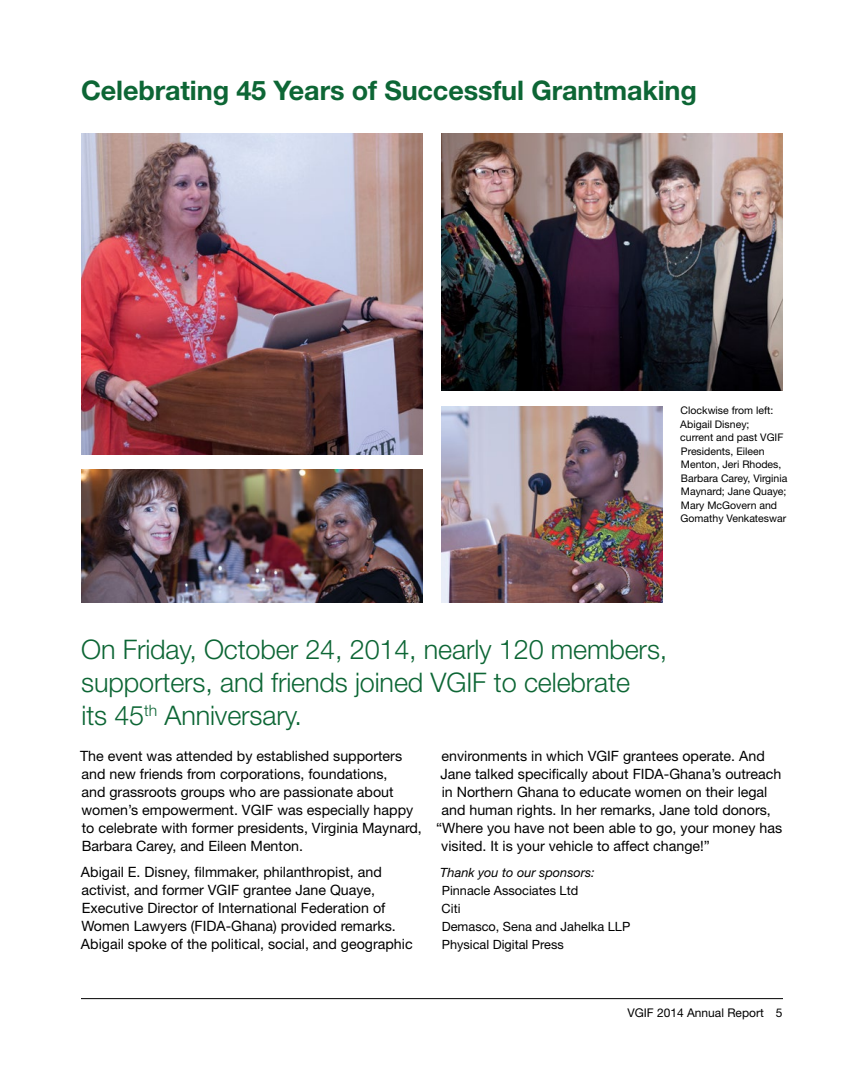
<style>
.page{position:relative;width:864px;height:1080px;background:#fff}
.page>*{position:absolute;margin:0;border:0;box-sizing:border-box;transform-origin:0 0}
.t1{font:300 27px/33px "Helvetica Neue LT Std";letter-spacing:-.005em;color:#0d6635}
.t2{font:700 27px "Helvetica Neue LT Std";letter-spacing:-.005em;color:#0d6635}
.t3{font:14.25px/18px "Helvetica Neue LT Std";color:#000}
.t4{font:12.75px/18px "Helvetica Neue LT Std";color:#000}
.t5{font:italic 12.75px "Helvetica Neue LT Std";color:#000}
.t6{font:12px "Helvetica Neue LT Std";color:#000}
.t7{font:10.5px/13.5px "Helvetica Neue LT Std";color:#000}
</style>
<div class="page">
<hr style="left:81px;top:998px;width:702px;height:1px;background:#000">
<img style="left:81px;top:133px;width:342px;height:321px">
<img style="left:441px;top:133px;width:342px;height:258px">
<img style="left:441px;top:407px;width:222px;height:196px">
<img style="left:81px;top:470px;width:342px;height:133px">
<h1 class="t2" style="left:81px;top:74px;width:617px">Celebrating 45 Years of Successful Grantmaking</h1>
<p class="t7" style="left:680px;top:404px;width:109px">Clockwise from left:<br>Abigail Disney;<br>current and past VGIF<br>Presidents, Eileen<br>Menton, Jeri Rhodes,<br>Barbara Carey, Virginia<br>Maynard; Jane Quaye;<br>Mary McGovern and<br>Gomathy Venkateswar</p>
<h1 class="t1" style="left:81px;top:632px;width:588px">On Friday, October 24, 2014, nearly 120 members, supporters, and friends joined VGIF to celebrate<br>its 45<sup>th</sup> Anniversary.</h1>
<p class="t3" style="left:80px;top:746px;width:343px">The event was attended by established supporters and new friends from corporations, foundations,<br>and grassroots groups who are passionate about women’s empowerment. VGIF was especially happy to celebrate with former presidents, Virginia Maynard, Barbara Carey, and Eileen Menton.</p>
<p class="t3" style="left:81px;top:863px;width:333px">Abigail E. Disney, filmmaker, philanthropist, and activist, and former VGIF grantee Jane Quaye, Executive Director of International Federation of Women Lawyers (FIDA-Ghana) provided remarks.<br>Abigail spoke of the political, social, and geographic</p>
<p class="t3" style="left:441px;top:746px;width:325px">environments in which VGIF grantees operate. And</p>
<p class="t3" style="left:441px;top:764px;width:342px">Jane talked specifically about FIDA-Ghana’s outreach</p>
<p class="t3" style="left:442px;top:782px;width:327px">in Northern Ghana to educate women on their legal</p>
<p class="t3" style="left:441px;top:800px;width:331px">and human rights. In her remarks, Jane told donors,</p>
<p class="t3" style="left:436px;top:818px;width:348px">“Where you have not been able to go, your money has</p>
<p class="t3" style="left:441px;top:836px;width:270px">visited. It is your vehicle to affect change!”</p>
<p class="t5" style="left:440px;top:865px;width:156px">Thank you to our sponsors:</p>
<p class="t4" style="left:442px;top:881px;width:190px">Pinnacle Associates Ltd<br>Citi<br>Demasco, Sena and Jahelka LLP<br>Physical Digital Press</p>
<p class="t6" style="left:627px;top:1006px;width:157px">VGIF 2014 Annual Report 5</p>
</div>
